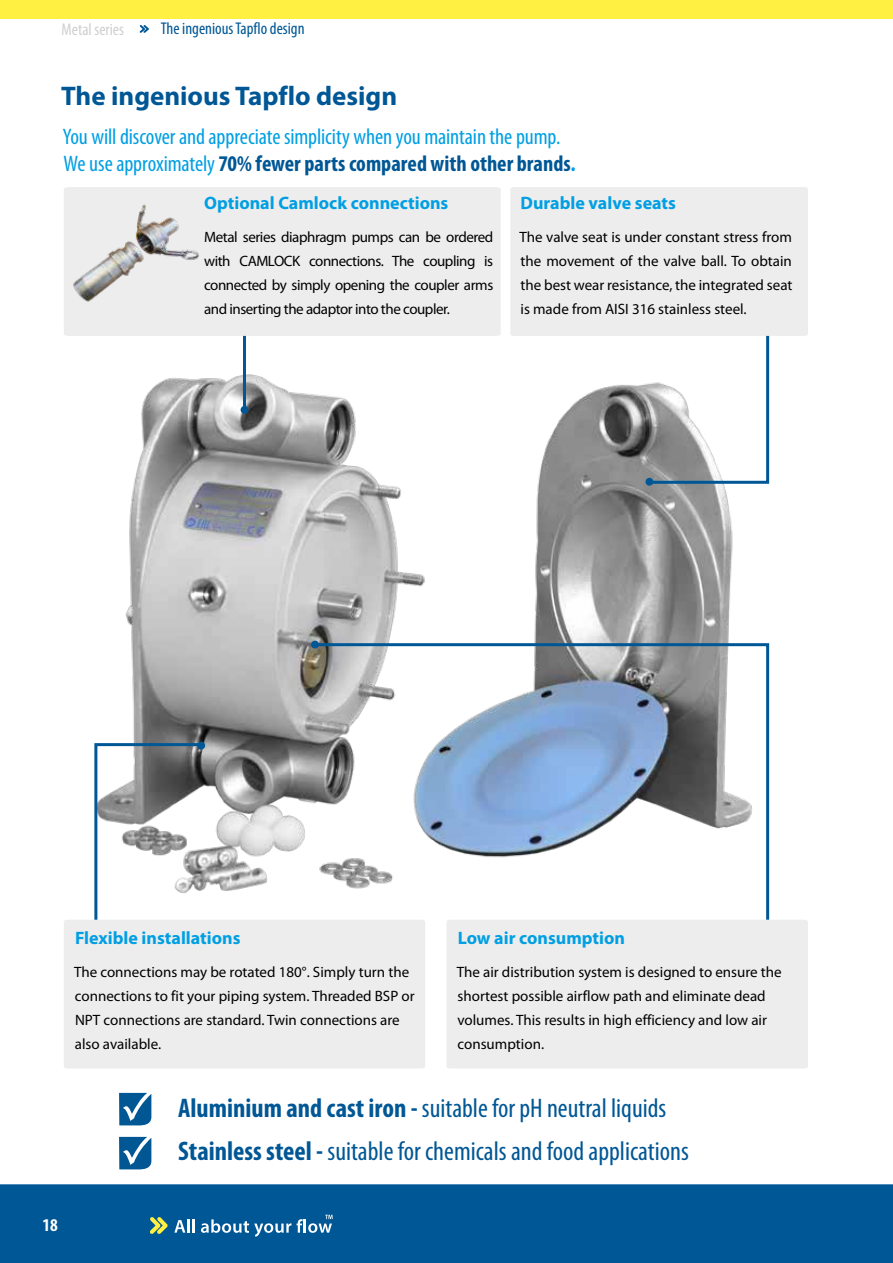
<style>
.page{position:relative;width:893px;height:1263px;background:#fff}
.page>*{position:absolute;margin:0;border:0;box-sizing:border-box;transform-origin:0 0}
.t1{font:condensed 27px/42.9px "Myriad Pro";color:#005795}
.t2{font:700 27px "Myriad Pro";color:#005795}
.t3{font:condensed 22.5px/27px "Myriad Pro";letter-spacing:-.005em;color:#009fe3}
.t4{font:700 18px "Myriad Pro";color:#009fe3}
.t5{font:700 condensed 18px "Myriad Pro";color:#fff}
.t6{font:condensed 16.95px "Myriad Pro";color:#005795}
.t7{font:condensed 16.95px "Myriad Pro";color:#d0d0d0}
.t8{font:15px/24px "Myriad Pro";color:#000}
.s1{font-weight:700;color:#005795}
.s2{font-weight:700}
</style>
<div class="page">
<div style="left:0;top:1184px;width:893px;height:79px;background:#005795"></div>
<div style="left:0;top:0;width:893px;height:19px;background:#fff042"></div>
<svg style="left:150px;top:1217px;width:18px;height:17px"></svg>
<svg style="left:174px;top:1219px;width:21px;height:13px"></svg>
<svg style="left:201px;top:1219px;width:90px;height:18px"></svg>
<svg style="left:297px;top:1215px;width:36px;height:18px"></svg>
<div style="left:64px;top:187px;width:437px;height:7px;background:#ededed"></div>
<div style="left:64px;top:920px;width:361px;height:7px;background:#ededed"></div>
<div style="left:447px;top:920px;width:361px;height:7px;background:#ededed"></div>
<svg style="left:140px;top:25px;width:9px;height:8px"></svg>
<svg style="left:119px;top:1093px;width:32px;height:32px"></svg>
<svg style="left:119px;top:1137px;width:32px;height:32px"></svg>
<img style="left:72px;top:199px;width:128px;height:107px">
<img style="left:125px;top:374px;width:608px;height:517px">
<svg style="left:510px;top:187px;width:298px;height:298px"></svg>
<svg style="left:309px;top:642px;width:462px;height:281px"></svg>
<svg style="left:93px;top:742px;width:110px;height:181px"></svg>
<div style="left:645px;top:478px;width:8px;height:8px;background:#005795;border-radius:50%"></div>
<div style="left:241px;top:406px;width:7px;height:8px;background:#005795;border-radius:50%"></div>
<div style="left:311px;top:641px;width:8px;height:7px;background:#005795;border-radius:50%"></div>
<div style="left:197px;top:742px;width:8px;height:7px;background:#005795;border-radius:50%"></div>
<hr style="left:243px;top:336px;width:3px;height:74px;background:#005795">
<p class="t7" style="left:62px;top:19px;width:64px">Metal series</p>
<p class="t6" style="left:161px;top:19px;width:145px">The ingenious Tapflo design</p>
<h1 class="t2" style="left:61px;top:79px;width:338px">The ingenious Tapflo design</h1>
<h2 class="t3" style="left:63px;top:123px;width:515px">You will discover and appreciate simplicity when you maintain the pump.<br>We use approximately <span class="s1">70% fewer parts compared with other brands</span><span class="s2">.</span></h2>
<p class="t4" style="left:204px;top:192px;width:246px">Optional Camlock connections</p>
<p class="t8" style="left:204px;top:225px;width:291px;text-align:justify">Metal series diaphragm pumps can be ordered with CAMLOCK connections. The coupling is connected by simply opening the coupler arms and inserting the adaptor into the coupler.</p>
<p class="t4" style="left:520px;top:192px;width:157px">Durable valve seats</p>
<p class="t8" style="left:519px;top:225px;width:274px;text-align:justify">The valve seat is under constant stress from the movement of the valve ball. To obtain the best wear resistance, the integrated seat is made from AISI 316 stainless steel.</p>
<p class="t4" style="left:75px;top:926px;width:167px">Flexible installations</p>
<p class="t8" style="left:74px;top:959px;width:342px">The connections may be rotated 180°. Simply turn the connections to fit your piping system. Threaded BSP or NPT connections are standard. Twin connections are also available.</p>
<p class="t4" style="left:458px;top:926px;width:169px">Low air consumption</p>
<p class="t8" style="left:457px;top:959px;width:326px">The air distribution system is designed to ensure the shortest possible airflow path and eliminate dead volumes. This results in high efficiency and low air consumption.</p>
<p class="t5" style="left:43px;top:1214px;width:17px">18</p>
<h1 class="t1" style="left:178px;top:1086px;width:512px"><span class="s2">Aluminium and cast iron -</span> suitable for pH neutral liquids<br><span class="s2">Stainless steel -</span> suitable for chemicals and food applications</h1>
</div>
